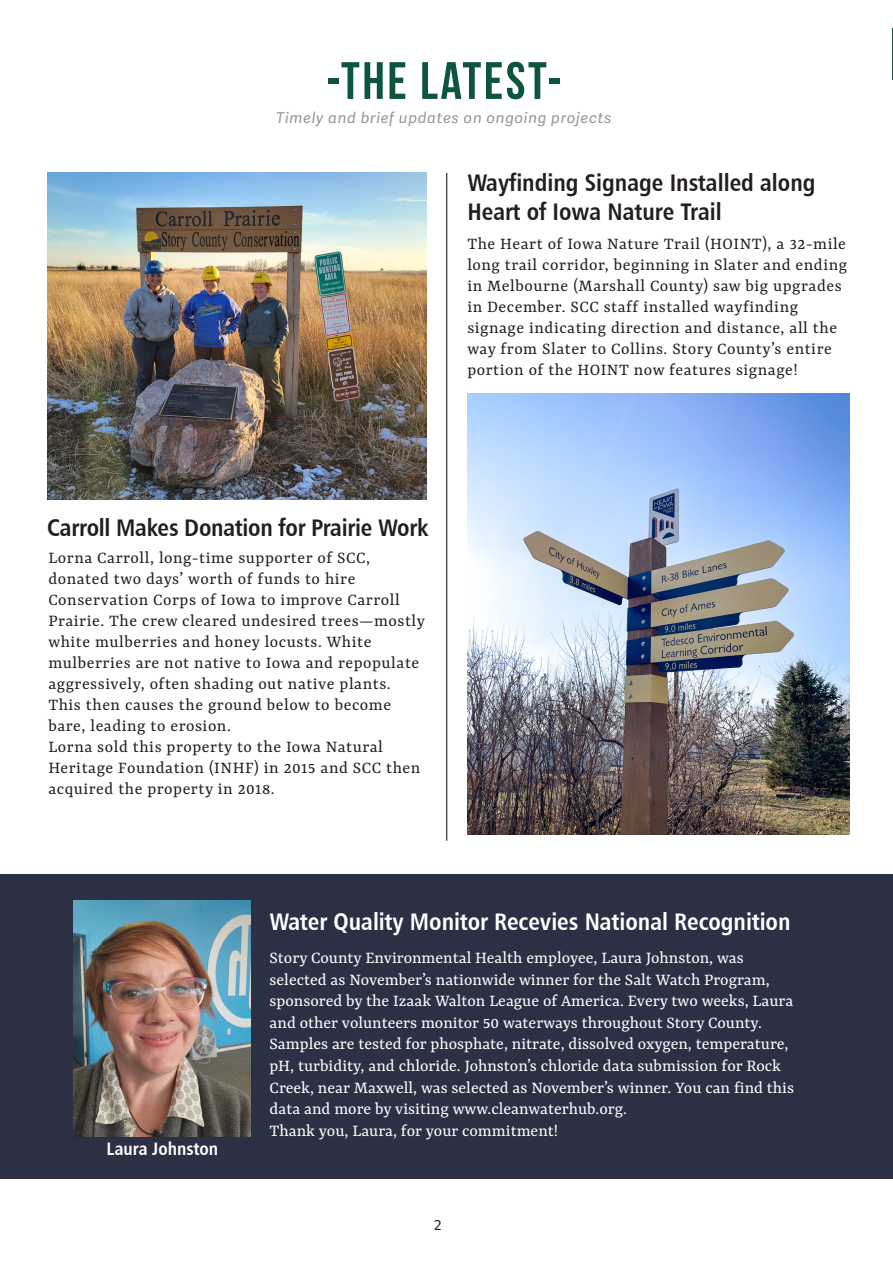
<style>
.page{position:relative;width:893px;height:1263px;background:#fff}
.page>*{position:absolute;margin:0;border:0;box-sizing:border-box;transform-origin:0 0}
.TOC_Header_Text{font:52.5px "Bebas Neue";letter-spacing:.05em;color:#0d5540}
.t1{font:24px "Humanist 777 BT Bold Condensed B";color:#231f20}
.t2{font:24px "Humanist 777 BT Bold Condensed B";color:#fff}
.t3{font:18px/21px "Yrsa";letter-spacing:.03em;color:#231f20}
.t4{font:18px/21.6px "Yrsa";color:#fff}
.t5{font:18px "Humanist 777 BT Bold Condensed B";color:#fff}
.TOC_Header_Text-2{font:italic 15px "Adelle Sans";letter-spacing:.05em;color:#939598}
.t6{font:13.5px "Hack";color:#231f20}
</style>
<div class="page">
<div style="left:0;top:874px;width:893px;height:304px;background:#2c3044"></div>
<hr style="left:892px;top:28px;width:1px;height:52px;background:#0d5540">
<img style="left:47px;top:173px;width:379px;height:326px">
<hr style="left:446px;top:173px;width:1px;height:668px;background:#231f20">
<img style="left:467px;top:394px;width:382px;height:440px">
<img style="left:74px;top:901px;width:177px;height:236px">
<p class="TOC_Header_Text" style="left:326px;top:52px;width:237px">-THE LATEST-</p>
<p class="TOC_Header_Text-2" style="left:276px;top:109px;width:337px">Timely and brief updates on ongoing projects</p>
<p class="t1" style="left:467px;top:168px;width:350px">Wayfinding Signage Installed along</p>
<p class="t1" style="left:467px;top:197px;width:256px">Heart of Iowa Nature Trail</p>
<p class="t3" style="left:467px;top:234px;width:381px">The Heart of Iowa Nature Trail (HOINT), a 32-mile long trail corridor, beginning in Slater and ending in Melbourne (Marshall County) saw big upgrades in December. SCC staff installed wayfinding signage indicating direction and distance, all the way from Slater to Collins. Story County’s entire portion of the HOINT now features signage!</p>
<p class="t1" style="left:47px;top:512px;width:382px">Carroll Makes Donation for Prairie Work</p>
<p class="t3" style="left:48px;top:548px;width:378px">Lorna Carroll, long-time supporter of SCC, donated two days’ worth of funds to hire Conservation Corps of Iowa to improve Carroll Prairie. The crew cleared undesired trees—mostly white mulberries and honey locusts. White mulberries are not native to Iowa and repopulate aggressively, often shading out native plants.<br>This then causes the ground below to become bare, leading to erosion.</p>
<p class="t3" style="left:48px;top:737px;width:374px">Lorna sold this property to the Iowa Natural<br>Heritage Foundation (INHF) in 2015 and SCC then acquired the property in 2018.</p>
<p class="t5" style="left:107px;top:1137px;width:113px">Laura Johnston</p>
<p class="t2" style="left:270px;top:907px;width:522px">Water Quality Monitor Recevies National Recognition</p>
<p class="t4" style="left:270px;top:948px;width:526px">Story County Environmental Health employee, Laura Johnston, was selected as November’s nationwide winner for the Salt Watch Program, sponsored by the Izaak Walton League of America. Every two weeks, Laura and other volunteers monitor 50 waterways throughout Story County.<br>Samples are tested for phosphate, nitrate, dissolved oxygen, temperature, pH, turbidity, and chloride. Johnston’s chloride data submission for Rock Creek, near Maxwell, was selected as November’s winner. You can find this data and more by visiting www.cleanwaterhub.org.</p>
<p class="t4" style="left:270px;top:1121px;width:290px">Thank you, Laura, for your commitment!</p>
<p class="t6" style="left:434px;top:1216px;width:10px">2</p>
</div>
